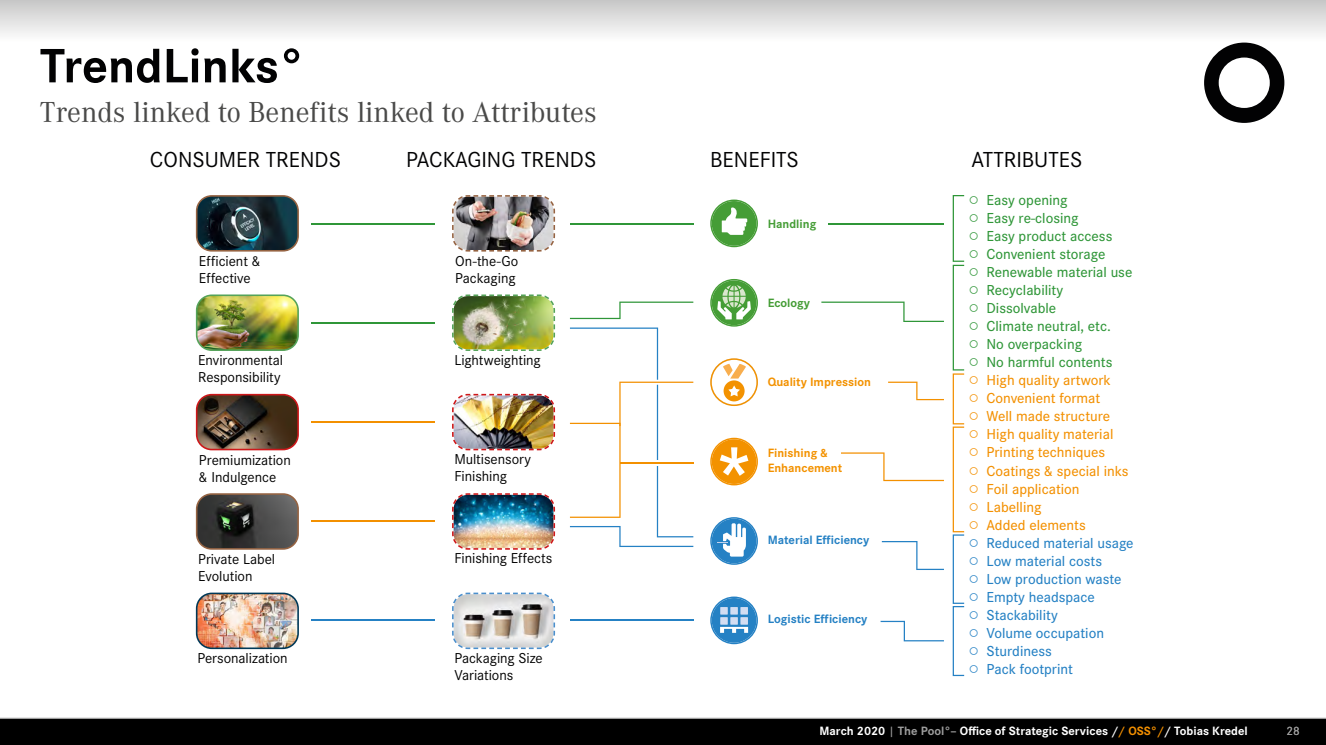
<style>
.page{position:relative;width:1326px;height:745px;background:#fff}
.page>*{position:absolute;margin:0;border:0;box-sizing:border-box;transform-origin:0 0}
.t1{font:700 50px "Corporate S";color:#020203}
.t2{font:30px "Corporate A";color:#4a4a49}
.t3{font:22.5px "Corporate S";color:#020203}
.t4{font:500 15px "Corporate S";color:#2f9638}
.t5{font:500 15px "Corporate S";color:#f39000}
.t6{font:500 15px "Corporate S";color:#2581c4}
.t7{font:14.88px/17px "Corporate S";letter-spacing:-.005em;color:#000}
.t8{font:700 12.5px "Corporate S";color:#fff}
.t9{font:700 12.5px/15px "Corporate S";color:#f39200}
.t10{font:700 12.5px "Corporate S";color:#2581c4}
.t11{font:700 12.5px "Corporate S";color:#459d36}
.t12{font:12.5px "Corporate S";color:#9d9d9d}
.s1{font-weight:500;color:#9d9d9d}
.s2{color:#9d9d9d}
.s3{color:#f39000}
</style>
<div class="page">
<div style="left:0;top:718px;width:1325px;height:26px;background:#000"></div>
<hr style="left:0;top:717px;width:1325px;height:1px;background:#9d9d9d">
<hr style="left:570px;top:223px;width:123px;height:2px;background:#2f9638">
<hr style="left:311px;top:223px;width:123px;height:2px;background:#2f9638">
<hr style="left:311px;top:322px;width:123px;height:2px;background:#2f9638">
<hr style="left:311px;top:421px;width:123px;height:2px;background:#f39000">
<hr style="left:311px;top:520px;width:123px;height:1px;background:#f39000">
<hr style="left:311px;top:619px;width:123px;height:1px;background:#2581c4">
<hr style="left:828px;top:223px;width:115px;height:2px;background:#2f9638">
<hr style="left:570px;top:619px;width:123px;height:1px;background:#2581c4">
<svg style="left:570px;top:301px;width:123px;height:18px"></svg>
<svg style="left:888px;top:381px;width:55px;height:19px"></svg>
<svg style="left:881px;top:541px;width:62px;height:28px"></svg>
<svg style="left:880px;top:620px;width:63px;height:21px"></svg>
<svg style="left:841px;top:452px;width:102px;height:29px"></svg>
<svg style="left:821px;top:301px;width:122px;height:21px"></svg>
<svg style="left:570px;top:327px;width:123px;height:219px"></svg>
<div style="left:952px;top:195px;width:12px;height:67px;border:1px solid #2f9638"></div>
<svg style="left:952px;top:373px;width:13px;height:303px"></svg>
<div style="left:952px;top:264px;width:12px;height:106px;border:1px solid #2f9638"></div>
<svg style="left:710px;top:358px;width:47px;height:48px"></svg>
<svg style="left:710px;top:199px;width:47px;height:48px"></svg>
<svg style="left:710px;top:279px;width:47px;height:47px"></svg>
<svg style="left:710px;top:596px;width:47px;height:47px"></svg>
<svg style="left:710px;top:517px;width:47px;height:47px"></svg>
<svg style="left:710px;top:437px;width:47px;height:48px"></svg>
<div style="left:0;top:0;width:1325px;height:43px;background:linear-gradient(to bottom,#c7c7c7,#fff)"></div>
<svg style="left:1204px;top:43px;width:80px;height:80px"></svg>
<svg style="left:452px;top:592px;width:104px;height:57px;background:#c9c8c7"></svg>
<img style="left:452px;top:195px;width:104px;height:57px">
<img style="left:452px;top:294px;width:104px;height:57px">
<img style="left:452px;top:393px;width:104px;height:58px">
<img style="left:452px;top:493px;width:104px;height:57px">
<img style="left:197px;top:297px;width:101px;height:53px">
<div style="left:196px;top:294px;width:103px;height:57px;border:2px solid #55a359;border-radius:15px"></div>
<img style="left:197px;top:196px;width:101px;height:54px">
<div style="left:196px;top:195px;width:103px;height:56px;border:2px solid #956342;border-radius:15px"></div>
<img style="left:197px;top:396px;width:101px;height:53px">
<div style="left:196px;top:393px;width:103px;height:57px;border:2px solid #cd171a;border-radius:15px"></div>
<img style="left:197px;top:496px;width:101px;height:52px">
<div style="left:196px;top:493px;width:103px;height:56px;border:2px solid #956342;border-radius:15px"></div>
<img style="left:197px;top:595px;width:101px;height:53px">
<div style="left:196px;top:592px;width:103px;height:56px;border:2px solid #003958;border-radius:15px"></div>
<h1 class="t1" style="left:40px;top:31px;width:266px">TrendLinks°</h1>
<h2 class="t2" style="left:40px;top:91px;width:558px">Trends linked to Benefits linked to Attributes</h2>
<h3 class="t3" style="left:150px;top:145px;width:193px">CONSUMER TRENDS</h3>
<h3 class="t3" style="left:406px;top:145px;width:192px">PACKAGING TRENDS</h3>
<h3 class="t3" style="left:710px;top:145px;width:90px">BENEFITS</h3>
<h3 class="t3" style="left:971px;top:145px;width:112px">ATTRIBUTES</h3>
<p class="t7" style="left:199px;top:252px;width:63px">Efficient &amp;<br>Effective</p>
<p class="t7" style="left:455px;top:252px;width:65px">On-the-Go<br>Packaging</p>
<p class="t7" style="left:198px;top:350px;width:86px">Environmental<br>Responsibility</p>
<p class="t7" style="left:454px;top:350px;width:88px">Lightweighting</p>
<p class="t7" style="left:199px;top:450px;width:93px">Premiumization &amp; Indulgence</p>
<p class="t7" style="left:454px;top:450px;width:78px">Multisensory<br>Finishing</p>
<p class="t7" style="left:198px;top:550px;width:79px">Private Label<br>Evolution</p>
<p class="t7" style="left:454px;top:549px;width:99px">Finishing Effects</p>
<p class="t7" style="left:197px;top:648px;width:92px">Personalization</p>
<p class="t7" style="left:454px;top:648px;width:90px">Packaging Size<br>Variations</p>
<p class="t11" style="left:767px;top:215px;width:50px">Handling</p>
<p class="t11" style="left:767px;top:294px;width:44px">Ecology</p>
<p class="t9" style="left:767px;top:374px;width:105px">Quality Impression</p>
<p class="t9" style="left:767px;top:444px;width:76px">Finishing &amp;<br>Enhancement</p>
<p class="t10" style="left:767px;top:531px;width:103px">Material Efficiency</p>
<p class="t10" style="left:767px;top:610px;width:101px">Logistic Efficiency</p>
<p class="t4" style="left:968px;top:190px;width:100px">○ Easy opening</p>
<p class="t4" style="left:968px;top:208px;width:111px">○ Easy re-closing</p>
<p class="t4" style="left:968px;top:226px;width:145px">○ Easy product access</p>
<p class="t4" style="left:968px;top:244px;width:138px">○ Convenient storage</p>
<p class="t4" style="left:968px;top:262px;width:165px">○ Renewable material use</p>
<p class="t4" style="left:968px;top:280px;width:96px">○ Recyclability</p>
<p class="t4" style="left:968px;top:298px;width:89px">○ Dissolvable</p>
<p class="t4" style="left:968px;top:316px;width:144px">○ Climate neutral, etc.</p>
<p class="t4" style="left:968px;top:334px;width:115px">○ No overpacking</p>
<p class="t4" style="left:968px;top:352px;width:145px">○ No harmful contents</p>
<p class="t5" style="left:968px;top:370px;width:144px">○ High quality artwork</p>
<p class="t5" style="left:968px;top:388px;width:133px">○ Convenient format</p>
<p class="t5" style="left:968px;top:406px;width:143px">○ Well made structure</p>
<p class="t5" style="left:968px;top:424px;width:146px">○ High quality material</p>
<p class="t5" style="left:968px;top:442px;width:138px">○ Printing techniques</p>
<p class="t5" style="left:968px;top:460px;width:161px">○ Coatings &amp; special inks</p>
<p class="t5" style="left:968px;top:478px;width:112px">○ Foil application</p>
<p class="t5" style="left:968px;top:496px;width:74px">○ Labelling</p>
<p class="t5" style="left:968px;top:514px;width:119px">○ Added elements</p>
<p class="t6" style="left:968px;top:532px;width:166px">○ Reduced material usage</p>
<p class="t6" style="left:968px;top:550px;width:135px">○ Low material costs</p>
<p class="t6" style="left:968px;top:568px;width:154px">○ Low production waste</p>
<p class="t6" style="left:968px;top:586px;width:128px">○ Empty headspace</p>
<p class="t6" style="left:968px;top:604px;width:90px">○ Stackability</p>
<p class="t6" style="left:968px;top:622px;width:137px">○ Volume occupation</p>
<p class="t6" style="left:968px;top:640px;width:85px">○ Sturdiness</p>
<p class="t6" style="left:968px;top:658px;width:106px">○ Pack footprint</p>
<p class="t8" style="left:819px;top:721px;width:429px">March 2020 <span class="s1">|</span> <span class="s2">The Pool°–</span> Office of Strategic Services /<span class="s3">/ OSS°/</span>/ Tobias Kredel</p>
<p class="t12" style="left:1286px;top:722px;width:15px">28</p>
</div>
